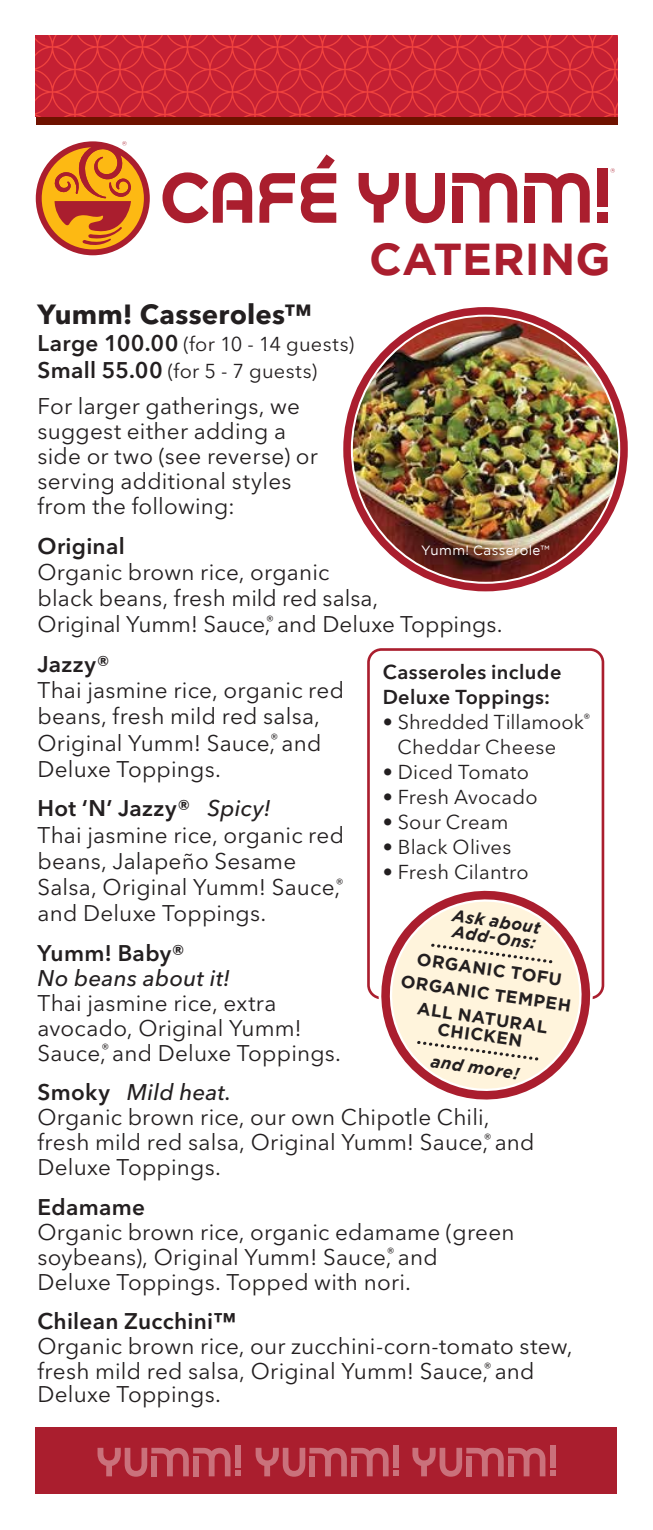
<style>
.page{position:relative;width:653px;height:1530px;background:#fff}
.page>*{position:absolute;margin:0;border:0;box-sizing:border-box;transform-origin:0 0}
.t1{font:700 44.5px "Gotham";letter-spacing:.005em;color:#aa1e2e}
.t2{font:700 27.5px "Avenir Next LT Pro";letter-spacing:.01em;color:#231f20}
.t3{font:22.5px/25px "Avenir Next LT Pro";letter-spacing:.01em;color:#231f20}
.t4{font:600 22.5px "Avenir Next LT Pro";letter-spacing:.015em;color:#231f20}
.t5{font:italic 500 22.5px "Avenir Next LT Pro";letter-spacing:.01em;color:#231f20}
.t6{font:20px/27px "Avenir Next LT Pro";letter-spacing:.015em;color:#231f20}
.t7{font:600 20px/25px "Avenir Next LT Pro";letter-spacing:.02em;color:#231f20}
.t8{font:700 17.25px/24.5px "Gotham";color:#231f20;text-align:center}
.t9{font:italic 700 16.75px/16.2px "Gotham";color:#231f20}
.t10{font:13.25px "Gotham";letter-spacing:.025em;color:#fff}
.s1{font-weight:600;font-size:22.5px}
.s2{font-weight:600}
.s3{font-weight:500;font-style:italic}
</style>
<div class="page">
<svg style="left:36px;top:36px;width:581px;height:81px;background:#cb2534"></svg>
<div style="left:36px;top:1428px;width:581px;height:66px;background:#aa1e2e"></div>
<div style="left:235px;top:1445px;width:5px;height:23px;background:#ca717b"></div>
<svg style="left:97px;top:1448px;width:143px;height:29px"></svg>
<div style="left:193px;top:1456px;width:6px;height:20px;background:#ca717b"></div>
<div style="left:393px;top:1445px;width:5px;height:23px;background:#ca717b"></div>
<svg style="left:255px;top:1448px;width:143px;height:29px"></svg>
<div style="left:351px;top:1456px;width:6px;height:20px;background:#ca717b"></div>
<div style="left:549px;top:1445px;width:6px;height:23px;background:#ca717b"></div>
<svg style="left:412px;top:1448px;width:143px;height:29px"></svg>
<div style="left:508px;top:1456px;width:5px;height:20px;background:#ca717b"></div>
<div style="left:36px;top:117px;width:581px;height:8px;background:#6f1200"></div>
<svg style="left:343px;top:307px;width:284px;height:284px"></svg>
<img style="left:353px;top:317px;width:265px;height:265px;border-radius:133px">
<div style="left:36px;top:141px;width:114px;height:114px;background:#aa1e2e;border-radius:50%"></div>
<svg style="left:42px;top:141px;width:102px;height:108px"></svg>
<svg style="left:610px;top:168px;width:4px;height:5px"></svg>
<svg style="left:405px;top:173px;width:40px;height:50px"></svg>
<div style="left:597px;top:168px;width:10px;height:39px;background:#aa1e2e"></div>
<div style="left:597px;top:212px;width:10px;height:11px;background:#aa1e2e"></div>
<svg style="left:358px;top:173px;width:41px;height:50px"></svg>
<svg style="left:452px;top:173px;width:65px;height:50px"></svg>
<div style="left:452px;top:187px;width:10px;height:36px;background:#aa1e2e"></div>
<svg style="left:524px;top:173px;width:65px;height:50px"></svg>
<div style="left:524px;top:187px;width:10px;height:36px;background:#aa1e2e"></div>
<svg style="left:259px;top:173px;width:36px;height:50px"></svg>
<svg style="left:162px;top:172px;width:90px;height:51px"></svg>
<svg style="left:301px;top:154px;width:35px;height:69px"></svg>
<div style="left:367px;top:648px;width:237px;height:351px;border:3px solid #aa1e2e;border-radius:13px"></div>
<svg style="left:367px;top:875px;width:238px;height:124px"></svg>
<svg style="left:378px;top:888px;width:215px;height:212px"></svg>
<svg style="left:417px;top:1041px;width:121px;height:20px;background:#efe4ce"></svg>
<svg style="left:431px;top:944px;width:121px;height:19px;background:#eee4ce"></svg>
<p class="t2" style="left:37px;top:297px;width:275px">Yumm! Casseroles™</p>
<p class="t6" style="left:37px;top:330px;width:318px"><span class="s1">Large 100.00</span> (for 10 - 14 guests)<br><span class="s1">Small 55.00</span> (for 5 - 7 guests)</p>
<h1 class="t1" style="left:369px;top:233px;width:243px">CATERING</h1>
<p class="t3" style="left:37px;top:394px;width:282px">For larger gatherings, we suggest either adding a side or two (see reverse) or serving additional styles from the following:</p>
<p class="t4" style="left:37px;top:532px;width:89px">Original</p>
<p class="t3" style="left:37px;top:559px;width:466px;line-height:26.2px">Organic brown rice, organic<br>black beans, fresh mild red salsa,<br>Original Yumm! Sauce,<sup>®</sup> and Deluxe Toppings.</p>
<p class="t4" style="left:37px;top:650px;width:74px">Jazzy®</p>
<p class="t3" style="left:37px;top:677px;width:308px;line-height:26.2px">Thai jasmine rice, organic red beans, fresh mild red salsa,<br>Original Yumm! Sauce,<sup>®</sup> and<br>Deluxe Toppings.</p>
<p class="t3" style="left:37px;top:795px;width:308px;line-height:26.2px"><span class="s2">Hot ‘N’ Jazzy®</span> <span class="s3">Spicy!<br></span>Thai jasmine rice, organic red beans, Jalapeño Sesame<br>Salsa, Original Yumm! Sauce,<sup>® </sup>and Deluxe Toppings.</p>
<p class="t4" style="left:37px;top:939px;width:149px">Yumm! Baby®</p>
<p class="t5" style="left:37px;top:964px;width:194px">No beans about it!</p>
<p class="t3" style="left:37px;top:990px;width:305px">Thai jasmine rice, extra avocado, Original Yumm!<br>Sauce,<sup>®</sup> and Deluxe Toppings.</p>
<p class="t3" style="left:37px;top:1080px;width:498px"><span class="s2">Smoky</span> <span class="s3">Mild heat.<br></span>Organic brown rice, our own Chipotle Chili, fresh mild red salsa, Original Yumm! Sauce,<sup>®</sup> and<br>Deluxe Toppings.</p>
<p class="t4" style="left:37px;top:1193px;width:109px">Edamame</p>
<p class="t3" style="left:37px;top:1219px;width:478px">Organic brown rice, organic edamame (green soybeans), Original Yumm! Sauce,<sup>®</sup> and<br>Deluxe Toppings. Topped with nori.</p>
<p class="t4" style="left:37px;top:1308px;width:200px">Chilean Zucchini™</p>
<p class="t3" style="left:37px;top:1334px;width:536px">Organic brown rice, our zucchini-corn-tomato stew, fresh mild red salsa, Original Yumm! Sauce,<sup>®</sup> and</p>
<p class="t3" style="left:37px;top:1381px;width:185px">Deluxe Toppings.</p>
<p class="t10" style="left:421px;top:543px;width:130px">Yumm! Casserole™</p>
<p class="t7" style="left:382px;top:659px;width:180px">Casseroles include<br>Deluxe Toppings:</p>
<p class="t6" style="left:397px;top:709px;width:194px;line-height:25px;text-indent:-15px">• Shredded Tillamook<sup>®<br></sup>Cheddar Cheese</p>
<p class="t6" style="left:382px;top:758px;width:148px">• Diced Tomato</p>
<p class="t6" style="left:382px;top:783px;width:156px">• Fresh Avocado</p>
<p class="t6" style="left:382px;top:808px;width:127px">• Sour Cream</p>
<p class="t6" style="left:382px;top:833px;width:130px">• Black Olives</p>
<p class="t6" style="left:382px;top:858px;width:147px">• Fresh Cilantro</p>
<p class="t9" style="left:454px;top:907px;width:90px;rotate:8deg">Ask about<br>Add-Ons:</p>
<p class="t8" style="left:406px;top:945px;width:173px;rotate:8deg">ORGANIC TOFU<br>ORGANIC TEMPEH<br>ALL NATURAL</p>
<p class="t8" style="left:439px;top:1016px;width:87px;rotate:8deg">CHICKEN</p>
<p class="t9" style="left:432px;top:1053px;width:90px;rotate:8deg">and more!</p>
</div>
